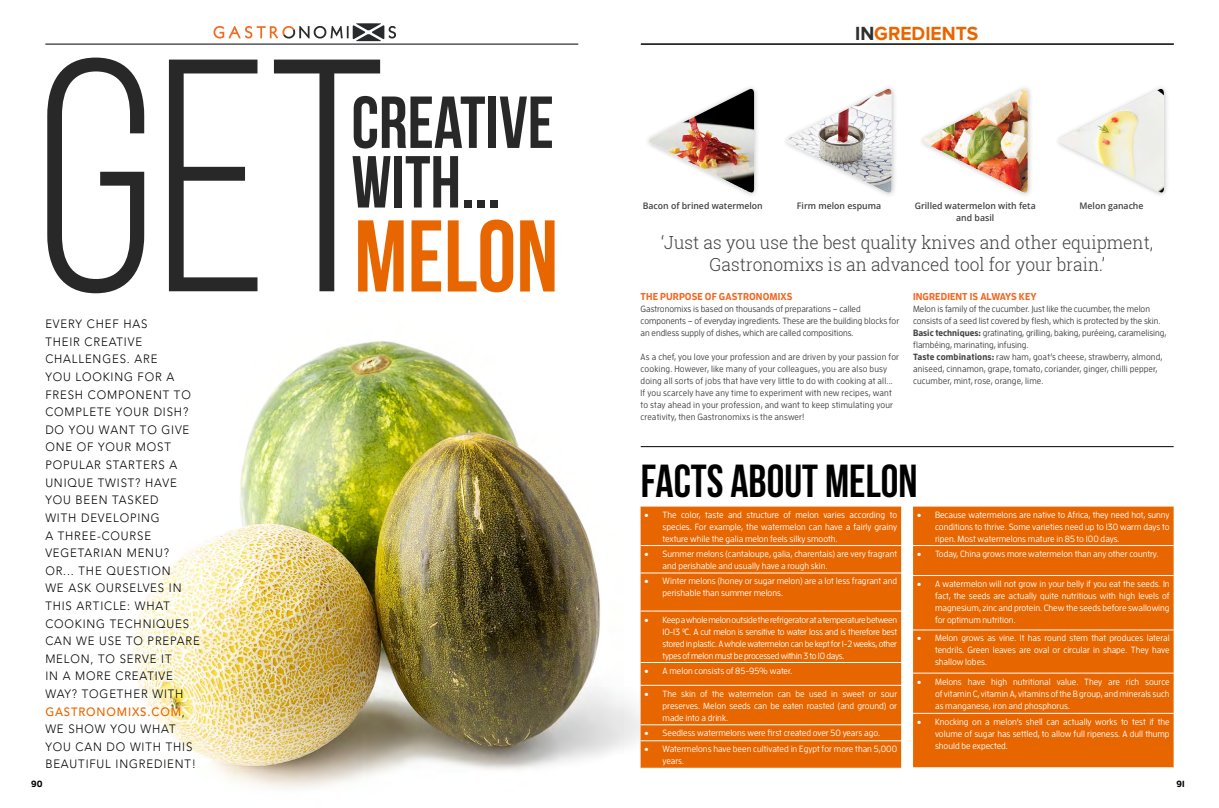
<style>
.page{position:relative;width:1219px;height:808px;background:#fff}
.page>*{position:absolute;margin:0;border:0;box-sizing:border-box;transform-origin:0 0}
.t1{font:331px "Bebas Neue";color:#292829}
.t2{font:700 101.6px "Bebas Neue";color:#e86600}
.t3{font:700 73.5px/59.6px "Bebas Neue";color:#292829}
.t4{font:700 46px "Bebas Neue";color:#000}
.t5{font:700 19.8px "Proxima Nova";color:#e86600}
.t6{font:300 18px/21.6px "Roboto Slab";color:#414042;text-align:center;scale:.96 1}
.t7{font:300 12px/17.6px "Avenir LT Std";letter-spacing:.075em;color:#000;scale:.95 1}
.t8{font:700 10px "Enzo Pro";letter-spacing:.01em;color:#f26722;scale:.96 1}
.t9{font:500 9px/12px "Enzo Pro";color:#fff;text-align:justify}
.t10{font:500 9px/12px "Enzo Pro";letter-spacing:.005em;color:#414042;scale:.96 1}
.t11{font:600 9px/12px "Open Sans";color:#414042;text-align:center}
.t12{font:700 9px "Enzo Pro";color:#000}
.s1{font-weight:500;color:#e86600}
.s2{color:#2f2f2f}
.s3{font-weight:700}
</style>
<div class="page">
<img style="left:133px;top:341px;width:558px;height:448px">
<hr style="left:45px;top:44px;width:533px;height:1px;background:#000">
<hr style="left:641px;top:44px;width:533px;height:1px;background:#000">
<hr style="left:641px;top:446px;width:533px;height:1px;background:#000">
<div style="left:1054px;top:83px;width:115px;height:115px;background:#000;opacity:.24"></div>
<img style="left:1056px;top:89px;width:108px;height:106px">
<div style="left:918px;top:83px;width:115px;height:115px;background:#000;opacity:.24"></div>
<img style="left:920px;top:89px;width:108px;height:106px">
<div style="left:781px;top:83px;width:116px;height:115px;background:#000;opacity:.24"></div>
<img style="left:784px;top:89px;width:107px;height:106px">
<div style="left:644px;top:83px;width:116px;height:115px;background:#000;opacity:.24"></div>
<img style="left:646px;top:89px;width:108px;height:106px">
<svg style="left:213px;top:23px;width:183px;height:18px"></svg>
<div style="left:641px;top:507px;width:260px;height:261px;background:#e86600"></div>
<hr style="left:641px;top:506px;width:260px;height:1px;background:#fff">
<hr style="left:641px;top:545px;width:260px;height:1px;background:#fff">
<hr style="left:641px;top:572px;width:260px;height:1px;background:#fff">
<hr style="left:641px;top:610px;width:260px;height:1px;background:#fff">
<hr style="left:641px;top:662px;width:260px;height:1px;background:#fff">
<hr style="left:641px;top:685px;width:260px;height:1px;background:#fff">
<hr style="left:641px;top:724px;width:260px;height:1px;background:#fff">
<hr style="left:641px;top:740px;width:260px;height:1px;background:#fff">
<hr style="left:641px;top:768px;width:260px;height:1px;background:#fff">
<div style="left:913px;top:507px;width:261px;height:260px;background:#e86600"></div>
<hr style="left:913px;top:545px;width:261px;height:1px;background:#fff">
<hr style="left:913px;top:575px;width:261px;height:1px;background:#fff">
<hr style="left:913px;top:629px;width:261px;height:1px;background:#fff">
<hr style="left:913px;top:673px;width:261px;height:1px;background:#fff">
<hr style="left:913px;top:713px;width:261px;height:1px;background:#fff">
<h1 class="t1" style="left:35px;top:0;width:352px">Get</h1>
<h3 class="t3" style="left:351px;top:92px;width:204px">CREATIVE<br>WITH...</h3>
<h2 class="t2" style="left:354px;top:201px;width:206px">MELON</h2>
<p class="t7" style="left:45px;top:315px;width:164px">EVERY CHEF HAS<br>THEIR CREATIVE<br>CHALLENGES. ARE<br>YOU LOOKING FOR A<br>FRESH COMPONENT TO<br>COMPLETE YOUR DISH?<br>DO YOU WANT TO GIVE<br>ONE OF YOUR MOST<br>POPULAR STARTERS A<br>UNIQUE TWIST? HAVE<br>YOU BEEN TASKED<br>WITH DEVELOPING<br>A THREE-COURSE<br>VEGETARIAN MENU?<br>OR... THE QUESTION<br>WE ASK OURSELVES IN<br>THIS ARTICLE: WHAT<br>COOKING TECHNIQUES<br>CAN WE USE TO PREPARE<br>MELON, TO SERVE IT<br>IN A MORE CREATIVE<br>WAY? TOGETHER WITH<br><span class="s1">GASTRONOMIXS.COM</span>,<br>WE SHOW YOU WHAT<br>YOU CAN DO WITH THIS<br>BEAUTIFUL INGREDIENT!</p>
<h3 class="t5" style="left:855px;top:22px;width:125px"><span class="s2">IN</span>GREDIENTS</h3>
<p class="t11" style="left:643px;top:200px;width:122px">Bacon of brined watermelon</p>
<p class="t11" style="left:797px;top:200px;width:86px">Firm melon espuma</p>
<p class="t11" style="left:915px;top:200px;width:123px">Grilled watermelon with feta and basil</p>
<p class="t11" style="left:1079px;top:200px;width:66px">Melon ganache</p>
<h3 class="t6" style="left:661px;top:231px;width:514px">‘Just as you use the best quality knives and other equipment,<br>Gastronomixs is an advanced tool for your brain.’</h3>
<p class="t8" style="left:641px;top:290px;width:160px">THE PURPOSE OF GASTRONOMIXS</p>
<p class="t10" style="left:641px;top:303px;width:271px">Gastronomixs is based on thousands of preparations – called components – of everyday ingredients. These are the building blocks for an endless supply of dishes, which are called compositions.</p>
<p class="t10" style="left:641px;top:351px;width:271px">As a chef, you love your profession and are driven by your passion for cooking. However, like many of your colleagues, you are also busy doing all sorts of jobs that have very little to do with cooking at all...<br>If you scarcely have any time to experiment with new recipes, want to stay ahead in your profession, and want to keep stimulating your creativity, then Gastronomixs is the answer!</p>
<p class="t8" style="left:913px;top:290px;width:130px">INGREDIENT IS ALWAYS KEY</p>
<p class="t10" style="left:913px;top:303px;width:265px">Melon is family of the cucumber. Just like the cucumber, the melon consists of a seed list covered by flesh, which is protected by the skin.<br><span class="s3">Basic techniques:</span> gratinating, grilling, baking, puréeing, caramelising, flambéing, marinating, infusing.<br><span class="s3">Taste combinations:</span> raw ham, goat’s cheese, strawberry, almond, aniseed, cinnamon, grape, tomato, coriander, ginger, chilli pepper, cucumber, mint, rose, orange, lime.</p>
<h3 class="t4" style="left:641px;top:456px;width:278px">FACTS ABOUT MELON</h3>
<p class="t9" style="left:663px;top:508px;width:236px;text-indent:-18px">• The color, taste and structure of melon varies according to species. For example, the watermelon can have a fairly grainy texture while the galia melon feels silky smooth.</p>
<p class="t9" style="left:663px;top:548px;width:236px;text-indent:-18px">• Summer melons (cantaloupe, galia, charentais) are very fragrant and perishable and usually have a rough skin.</p>
<p class="t9" style="left:663px;top:575px;width:236px;text-indent:-18px">• Winter melons (honey or sugar melon) are a lot less fragrant and perishable than summer melons.</p>
<p class="t9" style="left:663px;top:613px;width:236px;text-indent:-18px">• Keep a whole melon outside the refrigerator at a temperature between 10-13 ºC. A cut melon is sensitive to water loss and is therefore best stored in plastic. A whole watermelon can be kept for 1-2 weeks, other types of melon must be processed within 3 to 10 days.</p>
<p class="t9" style="left:645px;top:664px;width:149px">• A melon consists of 85-95% water.</p>
<p class="t9" style="left:663px;top:687px;width:236px;text-indent:-18px">• The skin of the watermelon can be used in sweet or sour preserves. Melon seeds can be eaten roasted (and ground) or made into a drink.</p>
<p class="t9" style="left:645px;top:727px;width:237px">• Seedless watermelons were first created over 50 years ago.</p>
<p class="t9" style="left:663px;top:743px;width:236px;text-indent:-18px">• Watermelons have been cultivated in Egypt for more than 5,000 years.</p>
<p class="t9" style="left:935px;top:508px;width:236px;text-indent:-18px">• Because watermelons are native to Africa, they need hot, sunny conditions to thrive. Some varieties need up to 130 warm days to ripen. Most watermelons mature in 85 to 100 days.</p>
<p class="t9" style="left:917px;top:548px;width:243px">• Today, China grows more watermelon than any other country.</p>
<p class="t9" style="left:935px;top:577px;width:236px;text-indent:-18px">• A watermelon will not grow in your belly if you eat the seeds. In fact, the seeds are actually quite nutritious with high levels of magnesium, zinc and protein. Chew the seeds before swallowing for optimum nutrition.</p>
<p class="t9" style="left:935px;top:632px;width:236px;text-indent:-18px">• Melon grows as vine. It has round stem that produces lateral tendrils. Green leaves are oval or circular in shape. They have shallow lobes.</p>
<p class="t9" style="left:935px;top:675px;width:236px;text-indent:-18px">• Melons have high nutritional value. They are rich source of vitamin C, vitamin A, vitamins of the B group, and minerals such as manganese, iron and phosphorus.</p>
<p class="t9" style="left:935px;top:715px;width:236px;text-indent:-18px">• Knocking on a melon’s shell can actually works to test if the volume of sugar has settled, to allow full ripeness. A dull thump should be expected.</p>
<p class="t12" style="left:31px;top:778px;width:13px">90</p>
<p class="t12" style="left:1176px;top:778px;width:10px">91</p>
</div>
